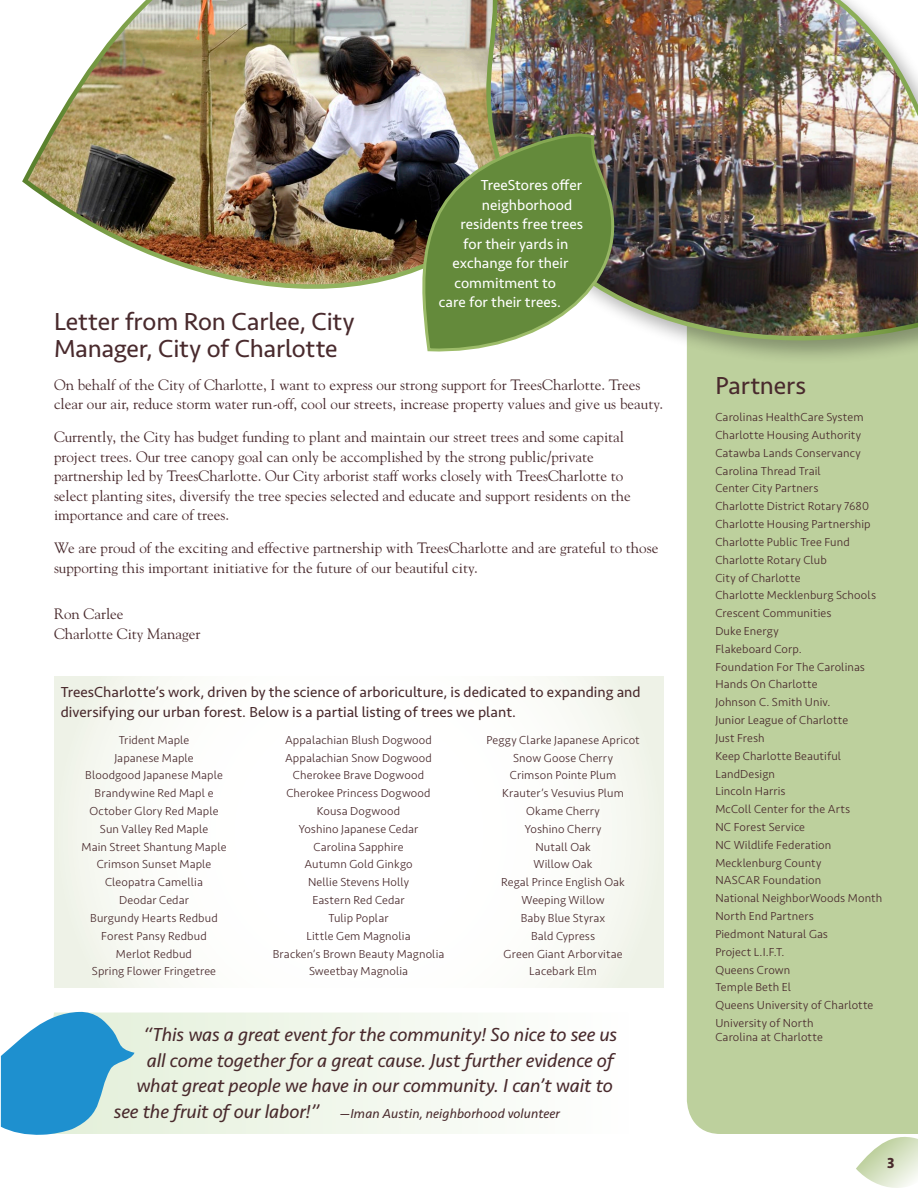
<style>
.page{position:relative;width:918px;height:1188px;background:#fff}
.page>*{position:absolute;margin:0;border:0;box-sizing:border-box;transform-origin:0 0}
.t1{font:25.5px/27px "Seravek";letter-spacing:-.01em;color:#492a2d}
.t2{font:italic 19.5px/25.5px "Seravek";letter-spacing:-.01em;color:#492a2d;text-align:center}
.t3{font:15px/19.5px "Goudy";color:#492a2d}
.t4{font:15px/19.5px "Seravek";color:#492a2d}
.t5{font:15px "Seravek";color:#fff}
.t6{font:700 15px "Seravek";color:#492a2d}
.t7{font:italic 13.5px "Seravek";letter-spacing:.005em;color:#492a2d}
.t8{font:300 12px/17.9px "Seravek";letter-spacing:.01em;color:#492a2d;text-align:center}
.s1{font-size:19.5px}
</style>
<div class="page">
<div style="left:687px;top:386px;width:231px;height:748px;background:#bdd09d"></div>
<img style="left:22px;top:0;width:458px;height:289px">
<img style="left:481px;top:0;width:437px;height:386px">
<svg style="left:417px;top:130px;width:219px;height:224px;background:#748b57"></svg>
<svg style="left:135px;top:1012px;width:343px;height:122px;fill:#eff6ea"></svg>
<svg style="left:1px;top:1011px;width:134px;height:124px;background:#5fb0d6"></svg>
<svg style="left:856px;top:1130px;width:62px;height:58px"></svg>
<svg style="left:54px;top:677px;width:609px;height:311px"></svg>
<p class="t5" style="left:481px;top:173px;width:103px">TreeStores offer</p>
<p class="t5" style="left:482px;top:193px;width:92px">neighborhood</p>
<p class="t5" style="left:460px;top:212px;width:124px">residents free trees</p>
<p class="t5" style="left:463px;top:232px;width:107px">for their yards in</p>
<p class="t5" style="left:453px;top:251px;width:117px">exchange for their</p>
<p class="t5" style="left:455px;top:271px;width:103px">commitment to</p>
<p class="t5" style="left:439px;top:290px;width:124px">care for their trees.</p>
<h1 class="t1" style="left:54px;top:308px;width:302px">Letter from Ron Carlee, City<br>Manager, City of Charlotte</h1>
<p class="t3" style="left:54px;top:374px;width:611px">On behalf of the City of Charlotte, I want to express our strong support for TreesCharlotte. Trees clear our air, reduce storm water run-off, cool our streets, increase property values and give us beauty.</p>
<p class="t3" style="left:54px;top:427px;width:578px">Currently, the City has budget funding to plant and maintain our street trees and some capital project trees. Our tree canopy goal can only be accomplished by the strong public/private partnership led by TreesCharlotte. Our City arborist staff works closely with TreesCharlotte to select planting sites, diversify the tree species selected and educate and support residents on the importance and care of trees.</p>
<p class="t3" style="left:54px;top:538px;width:606px">We are proud of the exciting and effective partnership with TreesCharlotte and are grateful to those supporting this important initiative for the future of our beautiful city.</p>
<p class="t3" style="left:54px;top:604px;width:148px">Ron Carlee<br>Charlotte City Manager</p>
<p class="t4" style="left:61px;top:682px;width:582px">TreesCharlotte’s work, driven by the science of arboriculture, is dedicated to expanding and diversifying our urban forest. Below is a partial listing of trees we plant.</p>
<p class="t8" style="left:82px;top:731px;width:146px">Trident Maple<br>Japanese Maple<br>Bloodgood Japanese Maple<br>Brandywine Red Mapl e<br>October Glory Red Maple<br>Sun Valley Red Maple<br>Main Street Shantung Maple<br>Crimson Sunset Maple<br>Cleopatra Camellia<br>Deodar Cedar<br>Burgundy Hearts Redbud<br>Forest Pansy Redbud<br>Merlot Redbud<br>Spring Flower Fringetree</p>
<p class="t8" style="left:273px;top:731px;width:173px">Appalachian Blush Dogwood<br>Appalachian Snow Dogwood<br>Cherokee Brave Dogwood<br>Cherokee Princess Dogwood<br>Kousa Dogwood<br>Yoshino Japanese Cedar<br>Carolina Sapphire<br>Autumn Gold Ginkgo<br>Nellie Stevens Holly<br>Eastern Red Cedar<br>Tulip Poplar<br>Little Gem Magnolia<br>Bracken’s Brown Beauty Magnolia<br>Sweetbay Magnolia</p>
<p class="t8" style="left:487px;top:731px;width:155px">Peggy Clarke Japanese Apricot<br>Snow Goose Cherry<br>Crimson Pointe Plum<br>Krauter’s Vesuvius Plum<br>Okame Cherry<br>Yoshino Cherry<br>Nutall Oak<br>Willow Oak<br>Regal Prince English Oak<br>Weeping Willow<br>Baby Blue Styrax<br>Bald Cypress<br>Green Giant Arborvitae<br>Lacebark Elm</p>
<h2 class="t2" style="left:136px;top:1022px;width:482px">“This was a great event for the community! So nice to see us all come together for a great cause. Just further evidence of what great people we have in our community. I can’t wait to</h2>
<p class="t7" style="left:114px;top:1102px;width:448px"><span class="s1">see the fruit of our labor!”</span> —Iman Austin, neighborhood volunteer</p>
<h1 class="t1" style="left:715px;top:372px;width:92px">Partners</h1>
<p class="t8" style="left:715px;top:408px;width:169px;text-align:left">Carolinas HealthCare System<br>Charlotte Housing Authority<br>Catawba Lands Conservancy<br>Carolina Thread Trail<br>Center City Partners<br>Charlotte District Rotary 7680<br>Charlotte Housing Partnership<br>Charlotte Public Tree Fund<br>Charlotte Rotary Club<br>City of Charlotte<br>Charlotte Mecklenburg Schools<br>Crescent Communities<br>Duke Energy<br>Flakeboard Corp.<br>Foundation For The Carolinas<br>Hands On Charlotte<br>Johnson C. Smith Univ.<br>Junior League of Charlotte<br>Just Fresh<br>Keep Charlotte Beautiful<br>LandDesign<br>Lincoln Harris<br>McColl Center for the Arts<br>NC Forest Service<br>NC Wildlife Federation<br>Mecklenburg County<br>NASCAR Foundation<br>National NeighborWoods Month<br>North End Partners<br>Piedmont Natural Gas<br>Project L.I.F.T.<br>Queens Crown<br>Temple Beth El<br>Queens University of Charlotte<br>University of North</p>
<p class="t8" style="left:715px;top:1028px;width:109px">Carolina at Charlotte</p>
<p class="t6" style="left:887px;top:1151px;width:9px">3</p>
</div>
